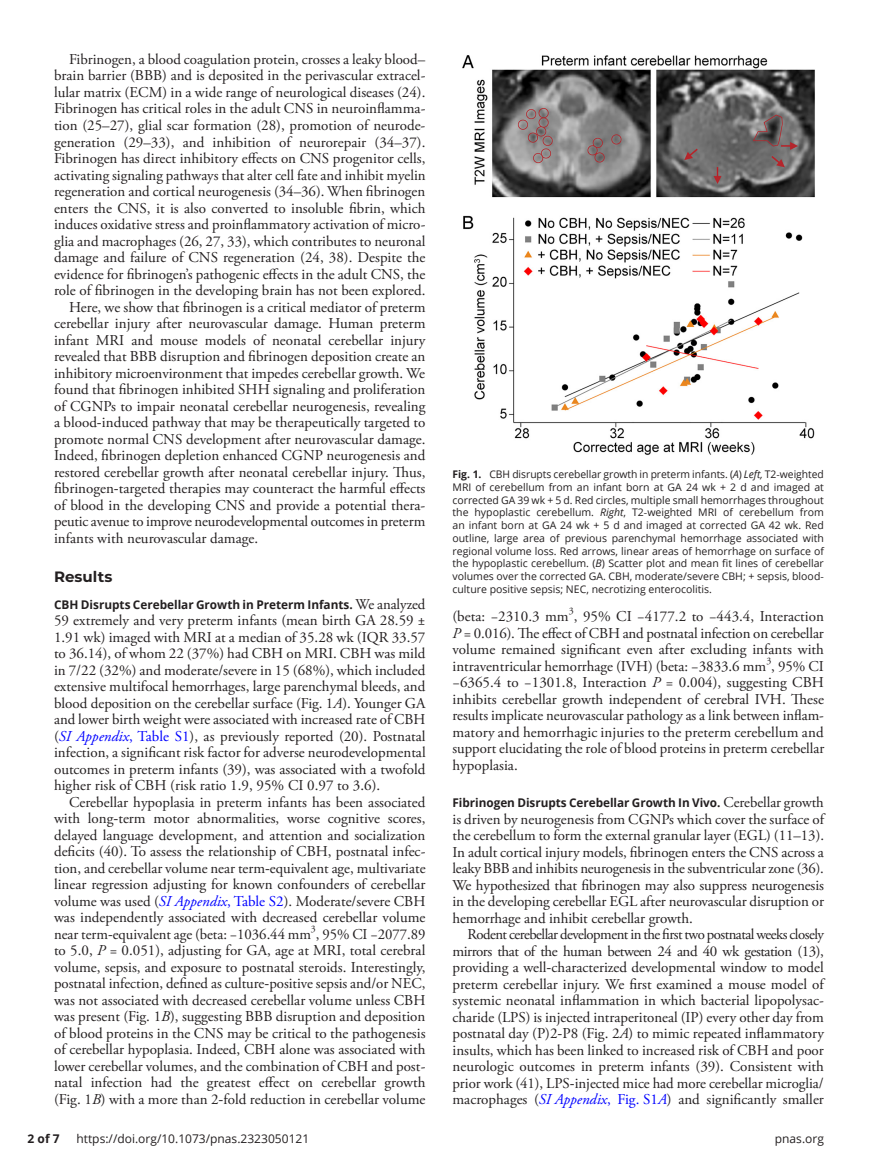
<style>
.page{position:relative;width:878px;height:1175px;background:#fff}
.page>*{position:absolute;margin:0;border:0;box-sizing:border-box;transform-origin:0 0}
.t1{font:15px/16.5px "Adobe Garamond Pro";color:#231f20;text-align:justify}
.t2{font:700 15px "Montserrat";color:#231f20}
.t3{font:700 12px "Open Sans";color:#231f20}
.t4{font:12px "Open Sans";color:#231f20}
.t5{font:10.5px/12.8px "Open Sans";color:#231f20;text-align:justify}
.t6{font:10.05px "Adobe Garamond Pro";color:#231f20}
.s1{font-family:"STIX"}
.s2{font-family:"Adobe Garamond Pro";font-weight:400;font-size:15px}
.s3{font-style:italic}
.s4{font-style:italic;color:#00f}
.s5{color:#00f}
.s6{font-weight:700}
</style>
<div class="page">
<img style="left:462px;top:55px;width:352px;height:400px">
<p class="t1" style="left:69px;top:51px;width:357px">Fibrinogen, a blood coagulation protein, crosses a leaky blood–</p>
<p class="t1" style="left:54px;top:68px;width:373px">brain barrier (BBB) and is deposited in the perivascular extracel-</p>
<p class="t1" style="left:54px;top:84px;width:373px">lular matrix (ECM) in a wide range of neurological diseases (24).</p>
<p class="t1" style="left:54px;top:101px;width:373px">Fibrinogen has critical roles in the adult CNS in neuroinflamma-</p>
<p class="t1" style="left:54px;top:117px;width:373px">tion (25–27), glial scar formation (28), promotion of neurode-</p>
<p class="t1" style="left:54px;top:134px;width:373px">generation (29–33), and inhibition of neurorepair (34–37).</p>
<p class="t1" style="left:54px;top:150px;width:373px">Fibrinogen has direct inhibitory effects on CNS progenitor cells,</p>
<p class="t1" style="left:54px;top:167px;width:373px">activating signaling pathways that alter cell fate and inhibit myelin</p>
<p class="t1" style="left:54px;top:183px;width:372px">regeneration and cortical neurogenesis (34–36). When fibrinogen</p>
<p class="t1" style="left:54px;top:200px;width:373px">enters the CNS, it is also converted to insoluble fibrin, which</p>
<p class="t1" style="left:54px;top:216px;width:373px">induces oxidative stress and proinflammatory activation of micro-</p>
<p class="t1" style="left:54px;top:233px;width:373px">glia and macrophages (26, 27, 33), which contributes to neuronal</p>
<p class="t1" style="left:54px;top:249px;width:373px">damage and failure of CNS regeneration (24, 38). Despite the</p>
<p class="t1" style="left:54px;top:266px;width:373px">evidence for fibrinogen’s pathogenic effects in the adult CNS, the</p>
<p class="t1" style="left:54px;top:282px;width:373px">role of fibrinogen in the developing brain has not been explored.</p>
<p class="t1" style="left:69px;top:299px;width:358px">Here, we show that fibrinogen is a critical mediator of preterm</p>
<p class="t1" style="left:54px;top:315px;width:373px">cerebellar injury after neurovascular damage. Human preterm</p>
<p class="t1" style="left:54px;top:332px;width:373px">infant MRI and mouse models of neonatal cerebellar injury</p>
<p class="t1" style="left:54px;top:348px;width:373px">revealed that BBB disruption and fibrinogen deposition create an</p>
<p class="t1" style="left:54px;top:365px;width:372px">inhibitory microenvironment that impedes cerebellar growth. We</p>
<p class="t1" style="left:54px;top:381px;width:373px">found that fibrinogen inhibited SHH signaling and proliferation</p>
<p class="t1" style="left:54px;top:398px;width:373px">of CGNPs to impair neonatal cerebellar neurogenesis, revealing</p>
<p class="t1" style="left:54px;top:414px;width:373px">a blood<span class="s1">-</span>induced pathway that may be therapeutically targeted to</p>
<p class="t1" style="left:54px;top:431px;width:373px">promote normal CNS development after neurovascular damage.</p>
<p class="t1" style="left:54px;top:447px;width:373px">Indeed, fibrinogen depletion enhanced CGNP neurogenesis and</p>
<p class="t1" style="left:54px;top:464px;width:373px">restored cerebellar growth after neonatal cerebellar injury. Thus,</p>
<p class="t1" style="left:54px;top:480px;width:373px">fibrinogen<span class="s1">-</span>targeted therapies may counteract the harmful effects</p>
<p class="t1" style="left:54px;top:497px;width:373px">of blood in the developing CNS and provide a potential thera-</p>
<p class="t1" style="left:54px;top:513px;width:372px">peutic avenue to improve neurodevelopmental outcomes in preterm</p>
<p class="t1" style="left:54px;top:530px;width:205px">infants with neurovascular damage.</p>
<p class="t2" style="left:54px;top:565px;width:60px">Results</p>
<p class="t3" style="left:54px;top:596px;width:373px">CBH Disrupts Cerebellar Growth in Preterm Infants. <span class="s2">We analyzed</span></p>
<p class="t1" style="left:54px;top:612px;width:373px">59 extremely and very preterm infants (mean birth GA 28.59 ± 1.91 wk) imaged with MRI at a median of 35.28 wk (IQR 33.57 to 36.14), of whom 22 (37%) had CBH on MRI. CBH was mild in 7/22 (32%) and moderate/severe in 15 (68%), which included extensive multifocal hemorrhages, large parenchymal bleeds, and blood deposition on the cerebellar surface (Fig. 1<span class="s3">A</span>). Younger GA and lower birth weight were associated with increased rate of CBH (<span class="s4">SI Appendix</span><span class="s5">, Table S1</span>), as previously reported (20). Postnatal infection, a significant risk factor for adverse neurodevelopmental outcomes in preterm infants (39), was associated with a twofold higher risk of CBH (risk ratio 1.9, 95% CI 0.97 to 3.6).</p>
<p class="t1" style="left:54px;top:794px;width:373px;text-indent:15px">Cerebellar hypoplasia in preterm infants has been associated with long<span class="s1">-</span>term motor abnormalities, worse cognitive scores, delayed language development, and attention and socialization deficits (40). To assess the relationship of CBH, postnatal infec&shy;tion, and cerebellar volume near term<span class="s1">-</span>equivalent age, multivariate linear regression adjusting for known confounders of cerebellar volume was used (<span class="s4">SI Appendix</span><span class="s5">, Table S2</span>). Moderate/severe CBH was independently associated with decreased cerebellar volume near term<span class="s1">-</span>equivalent age (beta: −1036.44 mm , 95% CI −2077.89</p>
<p class="t6" style="left:311px;top:922px;width:6px">3</p>
<p class="t1" style="left:54px;top:942px;width:373px">to 5.0, <span class="s3">P</span> = 0.051), adjusting for GA, age at MRI, total cerebral volume, sepsis, and exposure to postnatal steroids. Interestingly, postnatal infection, defined as culture<span class="s1">-</span>positive sepsis and/or NEC, was not associated with decreased cerebellar volume unless CBH was present (Fig. 1<span class="s3">B</span>), suggesting BBB disruption and deposition of blood proteins in the CNS may be critical to the pathogenesis of cerebellar hypoplasia. Indeed, CBH alone was associated with lower cerebellar volumes, and the combination of CBH and post&shy;natal infection had the greatest effect on cerebellar growth (Fig. 1<span class="s3">B</span>) with a more than 2<span class="s1">-</span>fold reduction in cerebellar volume</p>
<p class="t5" style="left:452px;top:467px;width:373px"><span class="s6">Fig. 1.</span> CBH disrupts cerebellar growth in preterm infants. (<span class="s3">A</span>) <span class="s3">Left,</span> T2<span class="s1">-</span>weighted MRI of cerebellum from an infant born at GA 24 wk + 2 d and imaged at corrected GA 39 wk + 5 d. Red circles, multiple small hemorrhages throughout the hypoplastic cerebellum. <span class="s3">Right</span>, T2<span class="s1">-</span>weighted MRI of cerebellum from an infant born at GA 24 wk + 5 d and imaged at corrected GA 42 wk. Red outline, large area of previous parenchymal hemorrhage associated with regional volume loss. Red arrows, linear areas of hemorrhage on surface of the hypoplastic cerebellum. (<span class="s3">B</span>) Scatter plot and mean fit lines of cerebellar volumes over the corrected GA. CBH, moderate/severe CBH; + sepsis, blood&shy;culture positive sepsis; NEC, necrotizing enterocolitis.</p>
<p class="t6" style="left:568px;top:605px;width:6px">3</p>
<p class="t1" style="left:452px;top:625px;width:373px"><span class="s3">P</span> = 0.016). The effect of CBH and postnatal infection on cerebellar volume remained significant even after excluding infants with intraventricular hemorrhage (IVH) (beta: −3833.6 mm , 95% CI</p>
<p class="t1" style="left:452px;top:608px;width:373px">(beta: −2310.3 mm , 95% CI −4177.2 to −443.4, Interaction</p>
<p class="t6" style="left:766px;top:654px;width:6px">3</p>
<p class="t1" style="left:452px;top:674px;width:373px">−6365.4 to −1301.8, Interaction <span class="s3">P</span> = 0.004), suggesting CBH inhibits cerebellar growth independent of cerebral IVH. These results implicate neurovascular pathology as a link between inflam&shy;matory and hemorrhagic injuries to the preterm cerebellum and support elucidating the role of blood proteins in preterm cerebellar hypoplasia.</p>
<p class="t3" style="left:452px;top:794px;width:373px">Fibrinogen Disrupts Cerebellar Growth In Vivo. <span class="s2">Cerebellar growth</span></p>
<p class="t1" style="left:452px;top:811px;width:373px">is driven by neurogenesis from CGNPs which cover the surface of the cerebellum to form the external granular layer (EGL) (11–13).<br>In adult cortical injury models, fibrinogen enters the CNS across a leaky BBB and inhibits neurogenesis in the subventricular zone (36).<br>We hypothesized that fibrinogen may also suppress neurogenesis in the developing cerebellar EGL after neurovascular disruption or hemorrhage and inhibit cerebellar growth.</p>
<p class="t1" style="left:452px;top:926px;width:373px;text-indent:15px">Rodent cerebellar development in the first two postnatal weeks closely mirrors that of the human between 24 and 40 wk gestation (13), providing a well<span class="s1">-</span>characterized developmental window to model preterm cerebellar injury. We first examined a mouse model of systemic neonatal inflammation in which bacterial lipopolysac&shy;charide (LPS) is injected intraperitoneal (IP) every other day from postnatal day (P)2<span class="s1">-</span>P8 (Fig. 2<span class="s3">A</span>) to mimic repeated inflammatory insults, which has been linked to increased risk of CBH and poor neurologic outcomes in preterm infants (39). Consistent with prior work (41), LPS<span class="s1">-</span>injected mice had more cerebellar microglia/ macrophages (<span class="s4">SI Appendix</span><span class="s5">, Fig. S1</span><span class="s4">A</span>) and significantly smaller</p>
<p class="t3" style="left:28px;top:1130px;width:34px">2 of 7</p>
<p class="t4" style="left:76px;top:1130px;width:234px">https://doi.org/10.1073/pnas.2323050121</p>
<p class="t4" style="left:774px;top:1130px;width:51px">pnas.org</p>
</div>
